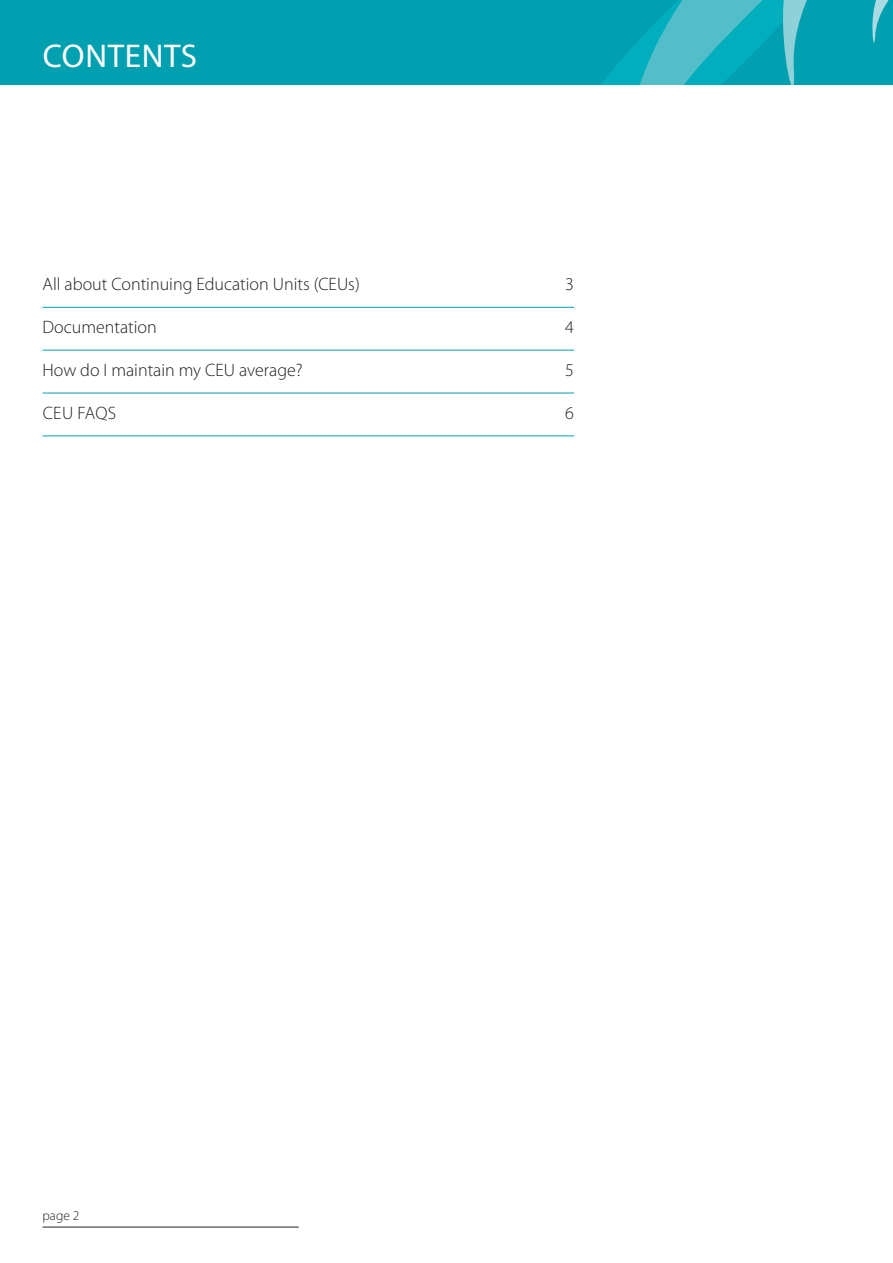
<style>
.page{position:relative;width:893px;height:1263px;background:#fff}
.page>*{position:absolute;margin:0;border:0;box-sizing:border-box;transform-origin:0 0}
.Page_Reverse_header{font:33px "Myriad Pro";letter-spacing:.02em;color:#fff}
.t1{font:300 18px "Myriad Pro";color:#231f20}
.t2{font:300 13.5px "Myriad Pro";color:#231f20}
</style>
<div class="page">
<div style="left:0;top:0;width:893px;height:89px;background:#00a0b0"></div>
<svg style="left:617px;top:0;width:162px;height:85px"></svg>
<svg style="left:779px;top:0;width:110px;height:85px"></svg>
<div style="left:0;top:85px;width:893px;height:1106px;background:#fff"></div>
<hr style="left:43px;top:1227px;width:256px;height:1px;background:#231f20">
<hr style="left:43px;top:307px;width:531px;height:1px;background:#00a0b0">
<hr style="left:43px;top:350px;width:531px;height:1px;background:#00a0b0">
<hr style="left:43px;top:393px;width:531px;height:1px;background:#00a0b0">
<hr style="left:43px;top:435px;width:531px;height:1px;background:#00a0b0">
<p class="Page_Reverse_header" style="left:43px;top:36px;width:156px">CONTENTS</p>
<p class="t1" style="left:43px;top:273px;width:319px">All about Continuing Education Units (CEUs)</p>
<p class="t1" style="left:565px;top:273px;width:10px">3</p>
<p class="t1" style="left:43px;top:316px;width:116px">Documentation</p>
<p class="t1" style="left:565px;top:316px;width:10px">4</p>
<p class="t1" style="left:43px;top:359px;width:262px">How do I maintain my CEU average?</p>
<p class="t1" style="left:565px;top:359px;width:10px">5</p>
<p class="t1" style="left:43px;top:402px;width:75px">CEU FAQS</p>
<p class="t1" style="left:565px;top:402px;width:10px">6</p>
<p class="t2" style="left:43px;top:1207px;width:39px">page 2</p>
</div>
